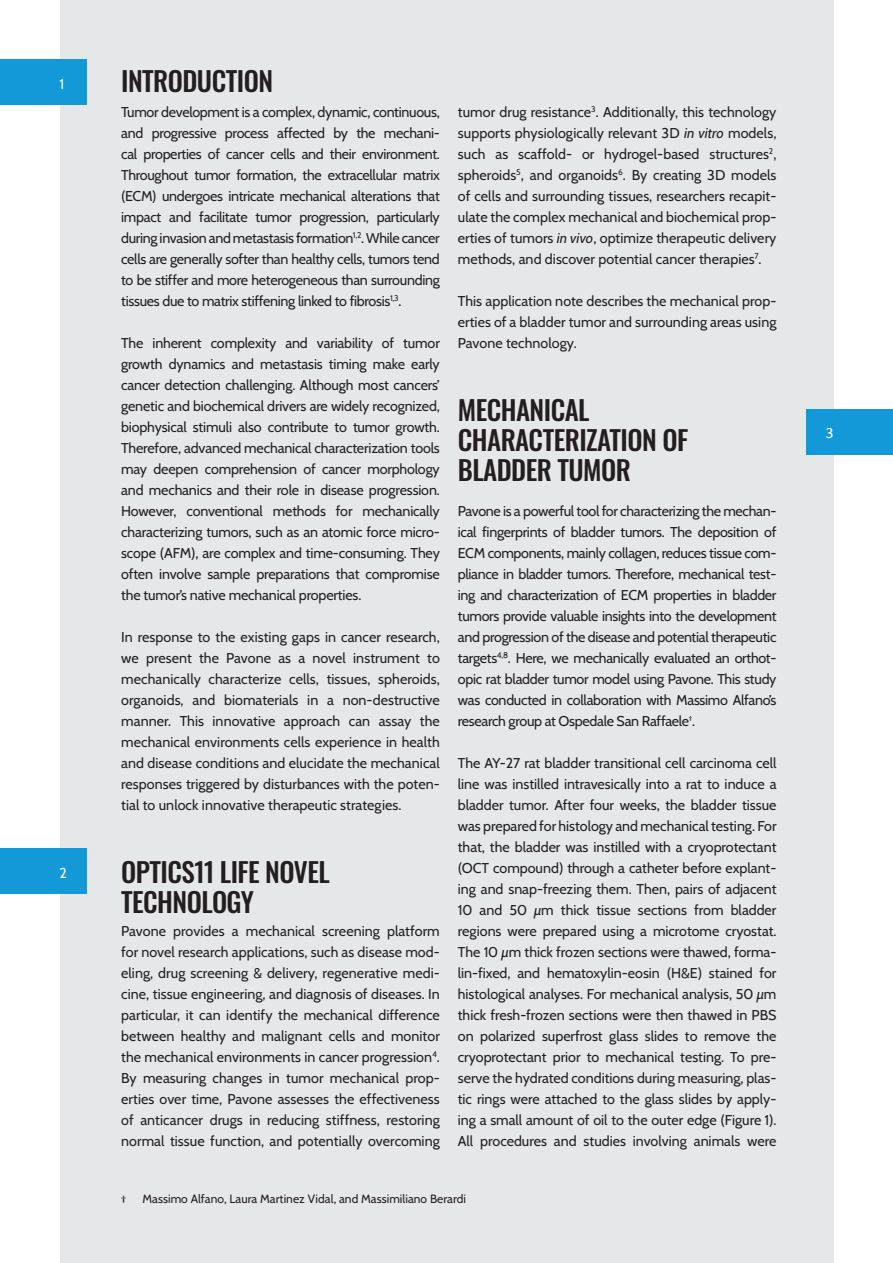
<style>
.page{position:relative;width:893px;height:1263px;background:#fff}
.page>*{position:absolute;margin:0;border:0;box-sizing:border-box;transform-origin:0 0}
.t1{font:500 27px/30px "Oswald";letter-spacing:-.02em;color:#231f20}
.Body_Text{font:14.25px/21px "Cabin";color:#231f20;text-align:justify}
.Functie{font:14.25px "Cabin";color:#fff}
.Voetnoot{font:12px "Cabin";letter-spacing:.005em;color:#231f20}
.s1{font-style:italic}
</style>
<div class="page">
<div style="left:60px;top:0;width:773px;height:1263px;background:#e6e7e9"></div>
<div style="left:0;top:60px;width:87px;height:45px;background:#1399d7"></div>
<div style="left:0;top:848px;width:87px;height:46px;background:#1399d7"></div>
<div style="left:806px;top:409px;width:87px;height:45px;background:#1399d7"></div>
<p class="Functie" style="left:60px;top:73px;width:6px">1</p>
<p class="Functie" style="left:60px;top:862px;width:9px">2</p>
<p class="t1" style="left:121px;top:67px;width:153px">INTRODUCTION</p>
<p class="Body_Text" style="left:121px;top:101px;width:320px">Tumor development is a complex, dynamic, continuous, and progressive process affected by the mechani&shy;cal properties of cancer cells and their environment.<br>Throughout tumor formation, the extracellular matrix (ECM) undergoes intricate mechanical alterations that impact and facilitate tumor progression, particularly during invasion and metastasis formation<sup>1,2</sup>. While cancer cells are generally softer than healthy cells, tumors tend to be stiffer and more heterogeneous than surrounding tissues due to matrix stiffening linked to fibrosis<sup>1,3</sup>.</p>
<p class="Body_Text" style="left:121px;top:332px;width:320px">The inherent complexity and variability of tumor growth dynamics and metastasis timing make early cancer detection challenging. Although most cancers’ genetic and biochemical drivers are widely recognized, biophysical stimuli also contribute to tumor growth.<br>Therefore, advanced mechanical characterization tools may deepen comprehension of cancer morphology and mechanics and their role in disease progression.<br>However, conventional methods for mechanically characterizing tumors, such as an atomic force micro&shy;scope (AFM), are complex and time-consuming. They often involve sample preparations that compromise the tumor’s native mechanical properties.</p>
<p class="Body_Text" style="left:121px;top:626px;width:320px">In response to the existing gaps in cancer research, we present the Pavone as a novel instrument to mechanically characterize cells, tissues, spheroids, organoids, and biomaterials in a non-destructive manner. This innovative approach can assay the mechanical environments cells experience in health and disease conditions and elucidate the mechanical responses triggered by disturbances with the poten&shy;tial to unlock innovative therapeutic strategies.</p>
<p class="t1" style="left:121px;top:858px;width:210px">OPTICS11 LIFE NOVEL<br>TECHNOLOGY</p>
<p class="Body_Text" style="left:121px;top:920px;width:320px">Pavone provides a mechanical screening platform for novel research applications, such as disease mod&shy;eling, drug screening &amp; delivery, regenerative medi&shy;cine, tissue engineering, and diagnosis of diseases. In particular, it can identify the mechanical difference between healthy and malignant cells and monitor the mechanical environments in cancer progression<sup>4</sup>.<br>By measuring changes in tumor mechanical prop&shy;erties over time, Pavone assesses the effectiveness of anticancer drugs in reducing stiffness, restoring normal tissue function, and potentially overcoming</p>
<p class="Body_Text" style="left:458px;top:101px;width:320px">tumor drug resistance<sup>3</sup>. Additionally, this technology supports physiologically relevant 3D <span class="s1">in vitro</span> models, such as scaffold- or hydrogel-based structures<sup>2</sup>, spheroids<sup>5</sup>, and organoids<sup>6</sup>. By creating 3D models of cells and surrounding tissues, researchers recapit&shy;ulate the complex mechanical and biochemical prop&shy;erties of tumors <span class="s1">in vivo</span>, optimize therapeutic delivery methods, and discover potential cancer therapies<sup>7</sup>.</p>
<p class="Body_Text" style="left:458px;top:290px;width:320px">This application note describes the mechanical prop&shy;erties of a bladder tumor and surrounding areas using Pavone technology.</p>
<p class="t1" style="left:458px;top:396px;width:232px">MECHANICAL<br>CHARACTERIZATION OF<br>BLADDER TUMOR</p>
<p class="Body_Text" style="left:458px;top:500px;width:320px">Pavone is a powerful tool for characterizing the mechan&shy;ical fingerprints of bladder tumors. The deposition of ECM components, mainly collagen, reduces tissue com&shy;pliance in bladder tumors. Therefore, mechanical test&shy;ing and characterization of ECM properties in bladder tumors provide valuable insights into the development and progression of the disease and potential therapeutic targets<sup>4,8</sup>. Here, we mechanically evaluated an orthot&shy;opic rat bladder tumor model using Pavone. This study was conducted in collaboration with Massimo Alfano’s research group at Ospedale San Raffaele<sup>†</sup>.</p>
<p class="Body_Text" style="left:458px;top:752px;width:320px">The AY-27 rat bladder transitional cell carcinoma cell line was instilled intravesically into a rat to induce a bladder tumor. After four weeks, the bladder tissue was prepared for histology and mechanical testing. For that, the bladder was instilled with a cryoprotectant (OCT compound) through a catheter before explant&shy;ing and snap-freezing them. Then, pairs of adjacent 10 and 50 <span class="s1">μ</span>m thick tissue sections from bladder regions were prepared using a microtome cryostat.<br>The 10 <span class="s1">μ</span>m thick frozen sections were thawed, forma&shy;lin-fixed, and hematoxylin-eosin (H&amp;E) stained for histological analyses. For mechanical analysis, 50 <span class="s1">μ</span>m thick fresh-frozen sections were then thawed in PBS on polarized superfrost glass slides to remove the cryoprotectant prior to mechanical testing. To pre&shy;serve the hydrated conditions during measuring, plas&shy;tic rings were attached to the glass slides by apply&shy;ing a small amount of oil to the outer edge (Figure 1).<br>All procedures and studies involving animals were</p>
<p class="Voetnoot" style="left:121px;top:1190px;width:7px">†</p>
<p class="Voetnoot" style="left:142px;top:1190px;width:325px">Massimo Alfano, Laura Martinez Vidal, and Massimiliano Berardi</p>
<p class="Functie" style="left:826px;top:422px;width:9px">3</p>
</div>
